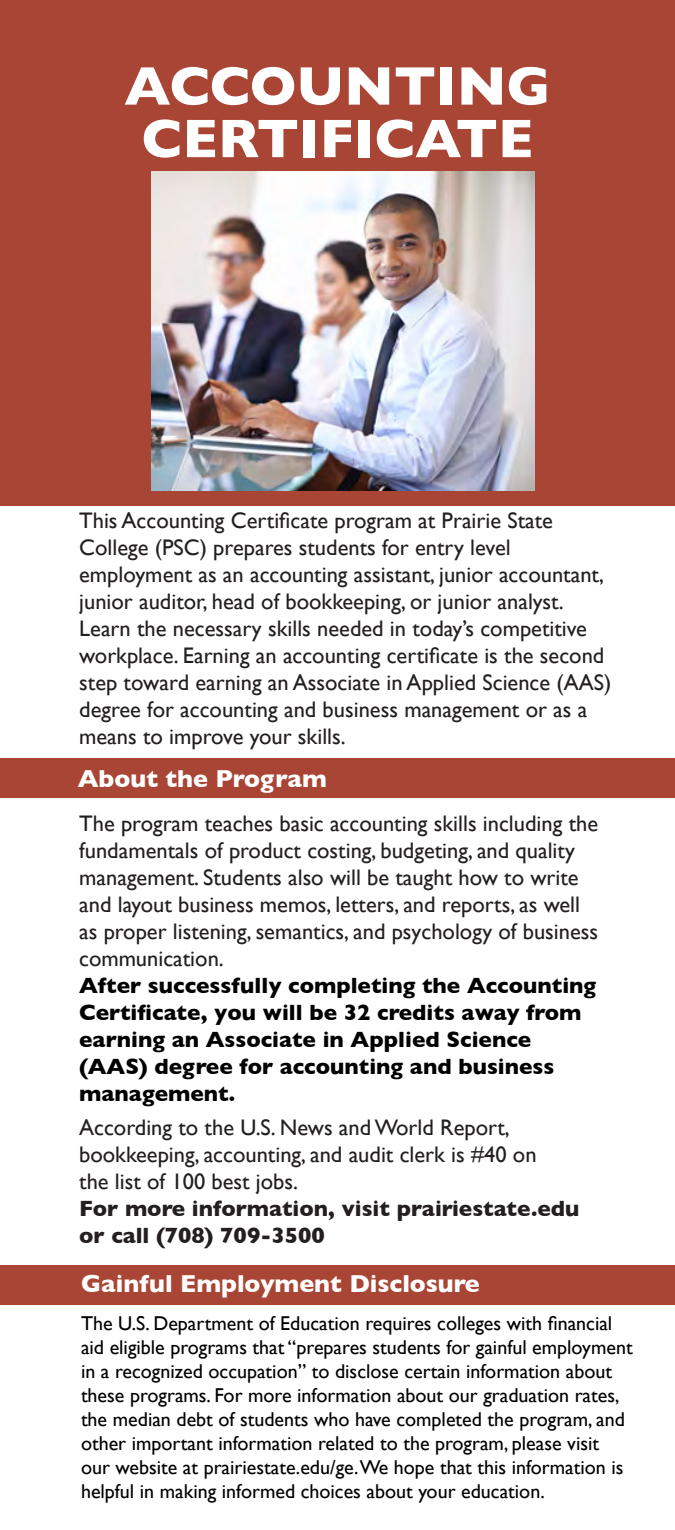
<style>
.page{position:relative;width:675px;height:1530px;background:#fff}
.page>*{position:absolute;margin:0;border:0;box-sizing:border-box;transform-origin:0 0}
.t1{font:700 55px/52.5px "Gill Sans";color:#fff;text-align:center}
.t2{font:700 25px "Gill Sans";color:#fff}
.t3{font:22.5px/27px "Gill Sans";color:#231f20}
.t4{font:700 22.5px/27px "Gill Sans";color:#000}
.t5{font:700 22.5px/27px "Gill Sans";color:#231f20}
.t6{font:20px/24px "Gill Sans";color:#000}
</style>
<div class="page">
<div style="left:0;top:0;width:675px;height:506px;background:#a94534"></div>
<img style="left:151px;top:171px;width:384px;height:320px">
<div style="left:0;top:758px;width:675px;height:40px;background:#a94534"></div>
<div style="left:0;top:1265px;width:675px;height:40px;background:#a94534"></div>
<p class="t1" style="left:124px;top:59px;width:428px">ACCOUNTING<br>CERTIFICATE</p>
<p class="t3" style="left:79px;top:506px;width:526px">This Accounting Certificate program at Prairie State College (PSC) prepares students for entry level employment as an accounting assistant, junior accountant, junior auditor, head of bookkeeping, or junior analyst.</p>
<p class="t3" style="left:79px;top:614px;width:534px">Learn the necessary skills needed in today’s competitive workplace. Earning an accounting certificate is the second step toward earning an Associate in Applied Science (AAS) degree for accounting and business management or as a means to improve your skills.</p>
<p class="t2" style="left:78px;top:759px;width:251px">About the Program</p>
<p class="t3" style="left:79px;top:809px;width:521px">The program teaches basic accounting skills including the fundamentals of product costing, budgeting, and quality management. Students also will be taught how to write and layout business memos, letters, and reports, as well as proper listening, semantics, and psychology of business communication.</p>
<p class="t4" style="left:79px;top:971px;width:519px">After successfully completing the Accounting Certificate, you will be 32 credits away from earning an Associate in Applied Science (AAS) degree for accounting and business management.</p>
<p class="t3" style="left:79px;top:1114px;width:459px">According to the U.S. News and World Report, bookkeeping, accounting, and audit clerk is #40 on the list of 100 best jobs.</p>
<p class="t5" style="left:79px;top:1194px;width:502px">For more information, visit prairiestate.edu or call (708) 709-3500</p>
<p class="t2" style="left:81px;top:1264px;width:400px">Gainful Employment Disclosure</p>
<p class="t6" style="left:81px;top:1311px;width:553px">The U.S. Department of Education requires colleges with financial aid eligible programs that “prepares students for gainful employment in a recognized occupation” to disclose certain information about these programs. For more information about our graduation rates, the median debt of students who have completed the program, and other important information related to the program, please visit our website at prairiestate.edu/ge.We hope that this information is helpful in making informed choices about your education.</p>
</div>
